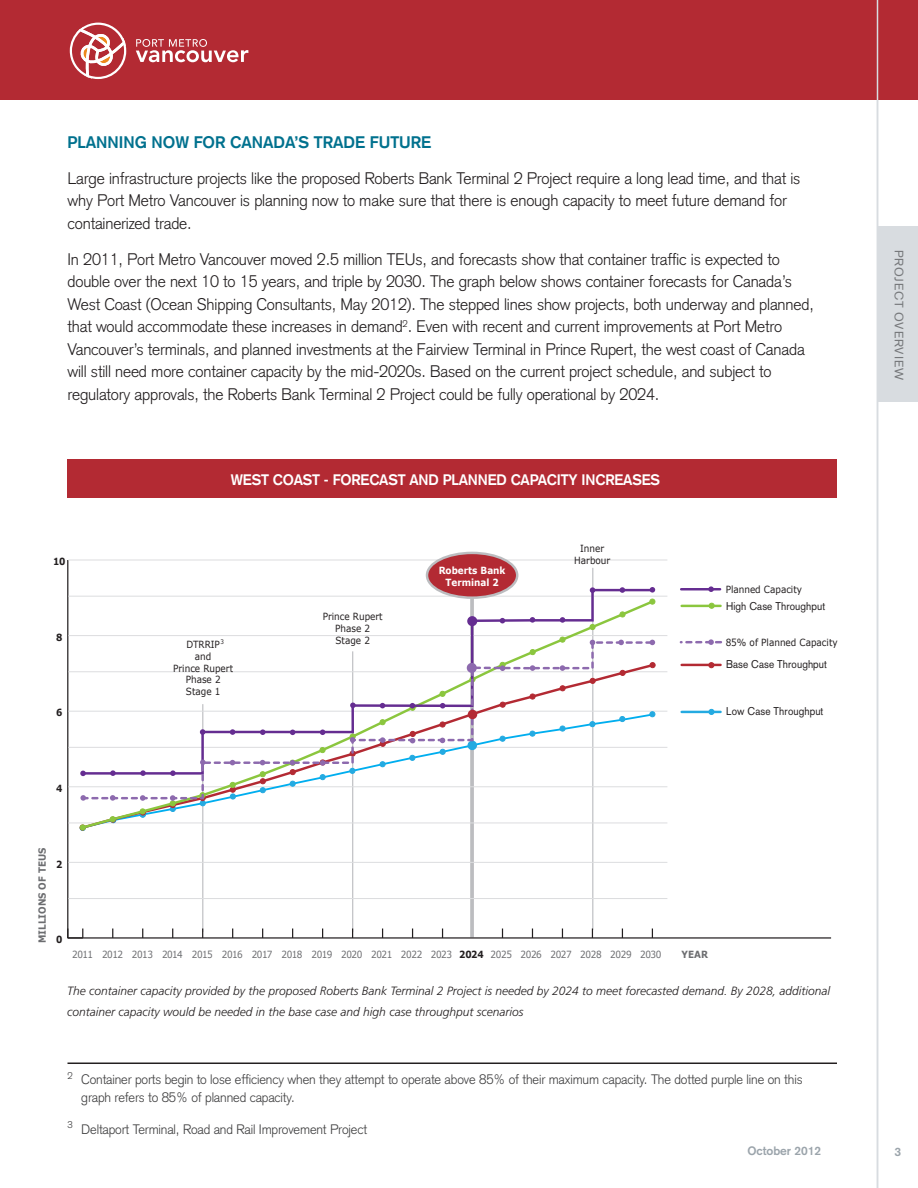
<style>
.page{position:relative;width:918px;height:1188px;background:#fff}
.page>*{position:absolute;margin:0;border:0;box-sizing:border-box;transform-origin:0 0}
.body{font:300 16.5px/22.5px "Akzidenz Grotesk";letter-spacing:-.01em;color:#231f20}
.body-2{font:700 16.5px "Akzidenz Grotesk";color:#00718e}
.body-3{font:700 15px "Akzidenz Grotesk";letter-spacing:-.01em;color:#fff}
.body-4{font:300 13.5px/18px "Akzidenz Grotesk";letter-spacing:-.01em;color:#3e3e3f}
.body-5{font:italic 300 12px/21px "Frutiger";color:#231f20}
.t1{font:12px "Akzidenz Grotesk";letter-spacing:.065em;color:#76787b}
.body-6{font:700 12px "Akzidenz Grotesk";color:#9ba4ab}
.t2{font:11.1px "Akzidenz Grotesk";letter-spacing:.01em;color:#231f20;scale:.9 1}
.t3{font:9.9px/11.9px "Verdana";color:#231f20;text-align:center;scale:.9 1}
.t4{font:9.9px "Verdana";letter-spacing:-.05em;color:#6c6d70;scale:.9 1}
.t5{font:700 9.9px/11.9px "Verdana";color:#fff;text-align:center;scale:.9 1}
.t6{font:700 9.9px "Verdana";color:#6c6d70;scale:.9 1}
.t7{font:700 9.9px "Verdana";color:#231f20;scale:.9 1}
.t8{font:6.15px "Verdana";color:#231f20;scale:.9 1}
.s1{font-weight:700;color:#231f20}
</style>
<div class="page">
<div style="left:0;top:0;width:918px;height:100px;background:#b32a33"></div>
<svg style="left:69px;top:22px;width:58px;height:57px"></svg>
<svg style="left:136px;top:39px;width:112px;height:23px"></svg>
<div style="left:68px;top:459px;width:769px;height:39px;background:#b32a33"></div>
<svg style="left:877px;top:0;width:41px;height:1188px"></svg>
<svg style="left:68px;top:551px;width:764px;height:388px"></svg>
<hr style="left:68px;top:937px;width:763px;height:2px;background:#231f20">
<hr style="left:67px;top:560px;width:1px;height:378px;background:#231f20">
<svg style="left:67px;top:929px;width:16px;height:10px"></svg>
<hr style="left:68px;top:862px;width:599px;height:1px;background:#dcdddf">
<hr style="left:68px;top:786px;width:599px;height:1px;background:#dcdddf">
<hr style="left:68px;top:711px;width:599px;height:1px;background:#dcdddf">
<hr style="left:68px;top:635px;width:599px;height:1px;background:#dcdddf">
<hr style="left:68px;top:560px;width:599px;height:1px;background:#dcdddf">
<hr style="left:68px;top:898px;width:599px;height:1px;background:#dcdddf">
<hr style="left:68px;top:823px;width:599px;height:1px;background:#dcdddf">
<hr style="left:68px;top:747px;width:599px;height:1px;background:#dcdddf">
<hr style="left:68px;top:671px;width:599px;height:1px;background:#dcdddf">
<hr style="left:68px;top:596px;width:599px;height:1px;background:#dcdddf">
<hr style="left:682px;top:711px;width:39px;height:2px;background:#24aae1">
<svg style="left:709px;top:709px;width:5px;height:6px"></svg>
<hr style="left:682px;top:664px;width:39px;height:2px;background:#b32a33">
<svg style="left:709px;top:662px;width:5px;height:6px"></svg>
<hr style="left:682px;top:605px;width:39px;height:2px;background:#8bc63e">
<svg style="left:709px;top:603px;width:6px;height:6px"></svg>
<svg style="left:80px;top:598px;width:576px;height:233px"></svg>
<hr style="left:681px;top:588px;width:39px;height:2px;background:#652d91">
<svg style="left:708px;top:586px;width:6px;height:6px"></svg>
<svg style="left:80px;top:588px;width:575px;height:52px"></svg>
<svg style="left:170px;top:801px;width:6px;height:11px"></svg>
<svg style="left:681px;top:639px;width:40px;height:6px"></svg>
<svg style="left:80px;top:640px;width:575px;height:161px"></svg>
<div style="left:469px;top:711px;width:7px;height:7px;background:#b32a33;border-radius:50%"></div>
<div style="left:468px;top:710px;width:9px;height:9px;border:3px solid #b32a33;border-radius:50%"></div>
<div style="left:427px;top:553px;width:90px;height:45px;background:#b32a33;border-radius:50%"></div>
<div style="left:426px;top:552px;width:92px;height:47px;border:2px solid #bcbdc0;border-radius:50%"></div>
<hr style="left:68px;top:1063px;width:769px;height:1px;background:#231f20">
<p class="body-2" style="left:68px;top:132px;width:365px">PLANNING NOW FOR CANADA’S TRADE FUTURE</p>
<p class="body" style="left:68px;top:167px;width:734px">Large infrastructure projects like the proposed Roberts Bank Terminal 2 Project require a long lead time, and that is why Port Metro Vancouver is planning now to make sure that there is enough capacity to meet future demand for containerized trade.</p>
<p class="body" style="left:68px;top:248px;width:748px">In 2011, Port Metro Vancouver moved 2.5 million TEUs, and forecasts show that container traffic is expected to double over the next 10 to 15 years, and triple by 2030. The graph below shows container forecasts for Canada’s West Coast (Ocean Shipping Consultants, May 2012). The stepped lines show projects, both underway and planned, that would accommodate these increases in demand<sup>2</sup>. Even with recent and current improvements at Port Metro Vancouver’s terminals, and planned investments at the Fairview Terminal in Prince Rupert, the west coast of Canada will still need more container capacity by the mid-2020s. Based on the current project schedule, and subject to regulatory approvals, the Roberts Bank Terminal 2 Project could be fully operational by 2024.</p>
<p class="t7" style="left:53px;top:555px;width:15px">10</p>
<p class="t7" style="left:56px;top:631px;width:9px">8</p>
<p class="t7" style="left:56px;top:706px;width:9px">6</p>
<p class="body-3" style="left:231px;top:471px;width:431px">WEST COAST - FORECAST AND PLANNED CAPACITY INCREASES</p>
<p class="t8" style="left:220px;top:637px;width:5px">3</p>
<p class="t3" style="left:173px;top:638px;width:68px">DTRRIP<br>and<br>Prince Rupert<br>Phase 2<br>Stage 1</p>
<p class="t3" style="left:323px;top:611px;width:68px">Prince Rupert<br>Phase 2<br>Stage 2</p>
<p class="t5" style="left:439px;top:564px;width:76px">Roberts Bank<br>Terminal 2</p>
<p class="t3" style="left:574px;top:542px;width:42px">Inner<br>Harbour</p>
<p class="t3" style="left:726px;top:583px;width:86px">Planned Capacity</p>
<p class="t2" style="left:726px;top:600px;width:112px">High Case Throughput</p>
<p class="t3" style="left:726px;top:636px;width:126px">85% of Planned Capacity</p>
<p class="t2" style="left:726px;top:658px;width:114px">Base Case Throughput</p>
<p class="t2" style="left:726px;top:705px;width:110px">Low Case Throughput</p>
<p class="t7" style="left:56px;top:782px;width:9px">4</p>
<p class="t6" style="left:36px;top:943px;width:108px;rotate:-90deg">MILLIONS OF TEUS</p>
<p class="t7" style="left:56px;top:858px;width:9px">2</p>
<p class="t7" style="left:56px;top:933px;width:9px">0</p>
<p class="t4" style="left:72px;top:948px;width:656px">2011 2012 2013 2014 2015 2016 2017 2018 2019 2020 2021 2022 2023 <span class="s1">2024</span> 2025 2026 2027 2028 2029 2030</p>
<p class="t6" style="left:682px;top:948px;width:31px">YEAR</p>
<p class="body-5" style="left:67px;top:980px;width:765px">The container capacity provided by the proposed Roberts Bank Terminal 2 Project is needed by 2024 to meet forecasted demand. By 2028, additional container capacity would be needed in the base case and high case throughput scenarios</p>
<p class="body-4" style="left:81px;top:1071px;width:723px;text-indent:-14px"><sup>2</sup> Container ports begin to lose efficiency when they attempt to operate above 85% of their maximum capacity. The dotted purple line on this graph refers to 85% of planned capacity.</p>
<p class="body-4" style="left:68px;top:1120px;width:301px"><sup>3</sup> Deltaport Terminal, Road and Rail Improvement Project</p>
<p class="body-6" style="left:747px;top:1144px;width:75px">October 2012</p>
<p class="t1" style="left:906px;top:250px;width:132px;rotate:90deg">PROJECT OVERVIEW</p>
<p class="body-6" style="left:894px;top:1144px;width:8px">3</p>
</div>
